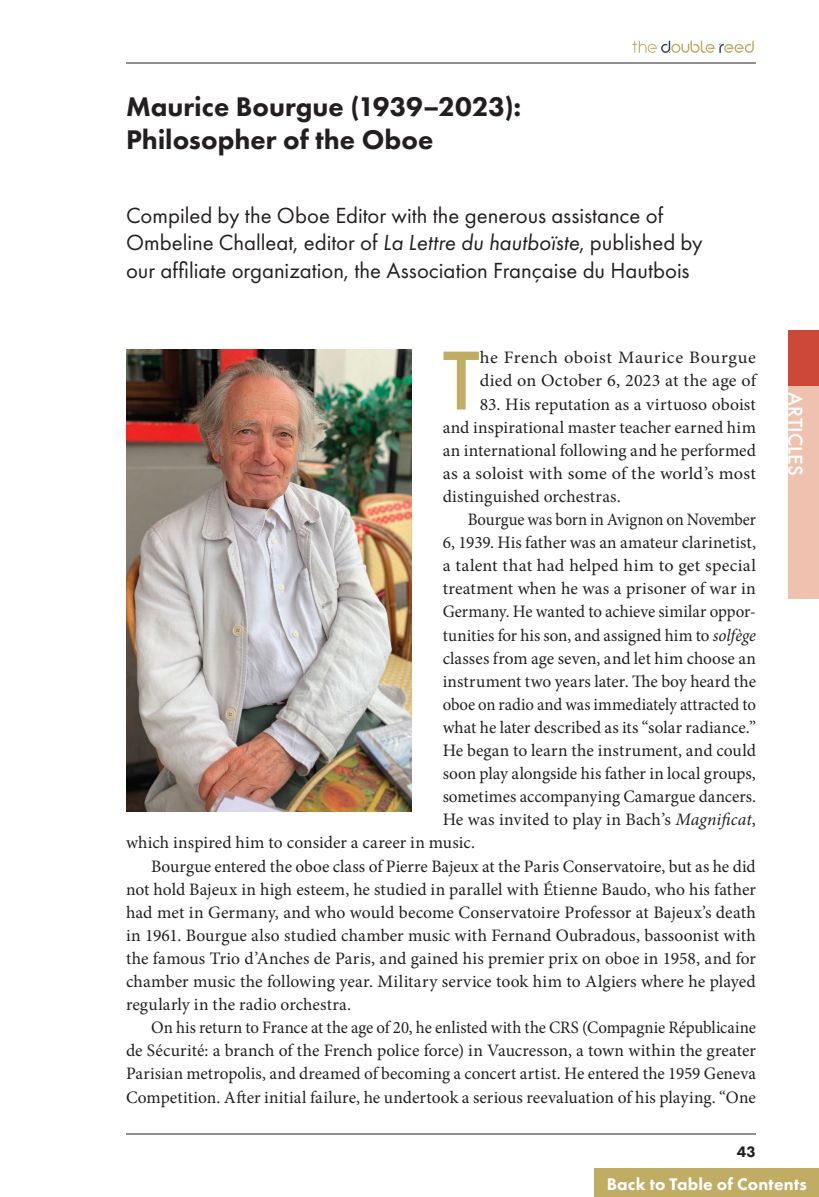
<style>
.page{position:relative;width:819px;height:1197px;background:#fff}
.page>*{position:absolute;margin:0;border:0;box-sizing:border-box;transform-origin:0 0}
.Body_Text_Drop_Cap{font:500 86.8px "Futura PT";color:#c0ac63}
.Heading_1{font:800 28px "Futura PT";color:#231f20}
.Heading_2{font:22.75px "Futura PT";color:#231f20}
.t1{font:500 21px "Futura PT";letter-spacing:.01em;color:#fff}
.Body_Text{font:17.5px/23.1px "Minion Pro";letter-spacing:.005em;color:#231f20;text-align:justify}
.Body_Text-2{font:17.5px/23.1px "Minion Pro";letter-spacing:.005em;color:#231f20;text-align:justify;scale:.96 1}
.Body_Text_Drop_Cap-2{font:17.5px/23.1px "Minion Pro";letter-spacing:.015em;color:#231f20;text-align:justify}
.Body_Text_Drop_Cap-3{font:17.5px/23.1px "Minion Pro";letter-spacing:.015em;color:#231f20;scale:1.05 1}
.Body_Text-3{font:17.5px "Minion Pro";letter-spacing:.005em;color:#231f20;scale:.95 1}
.t2{font:800 17.5px "Futura PT";letter-spacing:.01em;color:#fff}
.t3{font:800 15.75px "Futura PT";color:#231f20}
.s1{font-style:italic}
</style>
<div class="page">
<hr style="left:126px;top:1134px;width:630px;height:1px;background:#231f20">
<hr style="left:126px;top:63px;width:630px;height:1px;background:#231f20">
<svg style="left:632px;top:41px;width:122px;height:12px"></svg>
<img style="left:126px;top:350px;width:285px;height:461px">
<svg style="left:789px;top:331px;width:30px;height:267px;background:#e8a897"></svg>
<div style="left:595px;top:1169px;width:224px;height:28px;background:#c0ac63"></div>
<p class="Heading_1" style="left:126px;top:89px;width:397px">Maurice Bourgue (1939–2023):</p>
<p class="Heading_1" style="left:126px;top:123px;width:309px">Philosopher of the Oboe</p>
<p class="Heading_2" style="left:126px;top:202px;width:539px">Compiled by the Oboe Editor with the generous assistance of</p>
<p class="Heading_2" style="left:126px;top:229px;width:578px">Ombeline Challeat, editor of <span class="s1">La Lettre du hautboïste</span>, published by</p>
<p class="Heading_2" style="left:126px;top:256px;width:565px">our affiliate organization, the Association Française du Hautbois</p>
<p class="Body_Text_Drop_Cap" style="left:443px;top:328px;width:39px">T</p>
<p class="Body_Text_Drop_Cap-3" style="left:480px;top:346px;width:265px">he French oboist Maurice Bourgue died on October 6, 2023 at the age of</p>
<p class="Body_Text_Drop_Cap-2" style="left:443px;top:392px;width:315px;text-indent:37px">83. His reputation as a virtuoso oboist and inspirational master teacher earned him an international following and he performed as a soloist with some of the world’s most distinguished orchestras.</p>
<p class="Body_Text-3" style="left:468px;top:508px;width:305px">Bourgue was born in Avignon on November</p>
<p class="Body_Text" style="left:443px;top:531px;width:315px">6, 1939. His father was an amateur clarinetist,</p>
<p class="Body_Text" style="left:443px;top:554px;width:315px">a talent that had helped him to get special</p>
<p class="Body_Text" style="left:443px;top:577px;width:315px">treatment when he was a prisoner of war in</p>
<p class="Body_Text" style="left:443px;top:600px;width:315px">Germany. He wanted to achieve similar oppor-</p>
<p class="Body_Text" style="left:443px;top:623px;width:315px">tunities for his son, and assigned him to <span class="s1">solfège</span></p>
<p class="Body_Text" style="left:443px;top:647px;width:315px">classes from age seven, and let him choose an</p>
<p class="Body_Text" style="left:443px;top:670px;width:315px">instrument two years later. The boy heard the</p>
<p class="Body_Text-2" style="left:443px;top:693px;width:328px">oboe on radio and was immediately attracted to</p>
<p class="Body_Text" style="left:443px;top:716px;width:315px">what he later described as its “solar radiance.”</p>
<p class="Body_Text" style="left:443px;top:739px;width:315px">He began to learn the instrument, and could</p>
<p class="Body_Text" style="left:443px;top:762px;width:315px">soon play alongside his father in local groups,</p>
<p class="Body_Text" style="left:443px;top:785px;width:315px">sometimes accompanying Camargue dancers.</p>
<p class="Body_Text" style="left:443px;top:808px;width:315px">He was invited to play in Bach’s <span class="s1">Magnificat</span>,</p>
<p class="Body_Text" style="left:126px;top:831px;width:351px">which inspired him to consider a career in music.</p>
<p class="Body_Text" style="left:126px;top:854px;width:632px;text-indent:25px">Bourgue entered the oboe class of Pierre Bajeux at the Paris Conservatoire, but as he did not hold Bajeux in high esteem, he studied in parallel with Étienne Baudo, who his father had met in Germany, and who would become Conservatoire Professor at Bajeux’s death in 1961. Bourgue also studied chamber music with Fernand Oubradous, bassoonist with the famous Trio d’Anches de Paris, and gained his premier prix on oboe in 1958, and for chamber music the following year. Military service took him to Algiers where he played regularly in the radio orchestra.</p>
<p class="Body_Text-2" style="left:126px;top:1016px;width:658px;text-indent:25px">On his return to France at the age of 20, he enlisted with the CRS (Compagnie Républicaine de Sécurité: a branch of the French police force) in Vaucresson, a town within the greater Parisian metropolis, and dreamed of becoming a concert artist. He entered the 1959 Geneva Competition. After initial failure, he undertook a serious reevaluation of his playing. “One</p>
<p class="t3" style="left:737px;top:1142px;width:21px">43</p>
<p class="t1" style="left:808px;top:392px;width:85px;rotate:90deg">ARTICLES</p>
<p class="t2" style="left:607px;top:1173px;width:202px">Back to Table of Contents</p>
</div>
